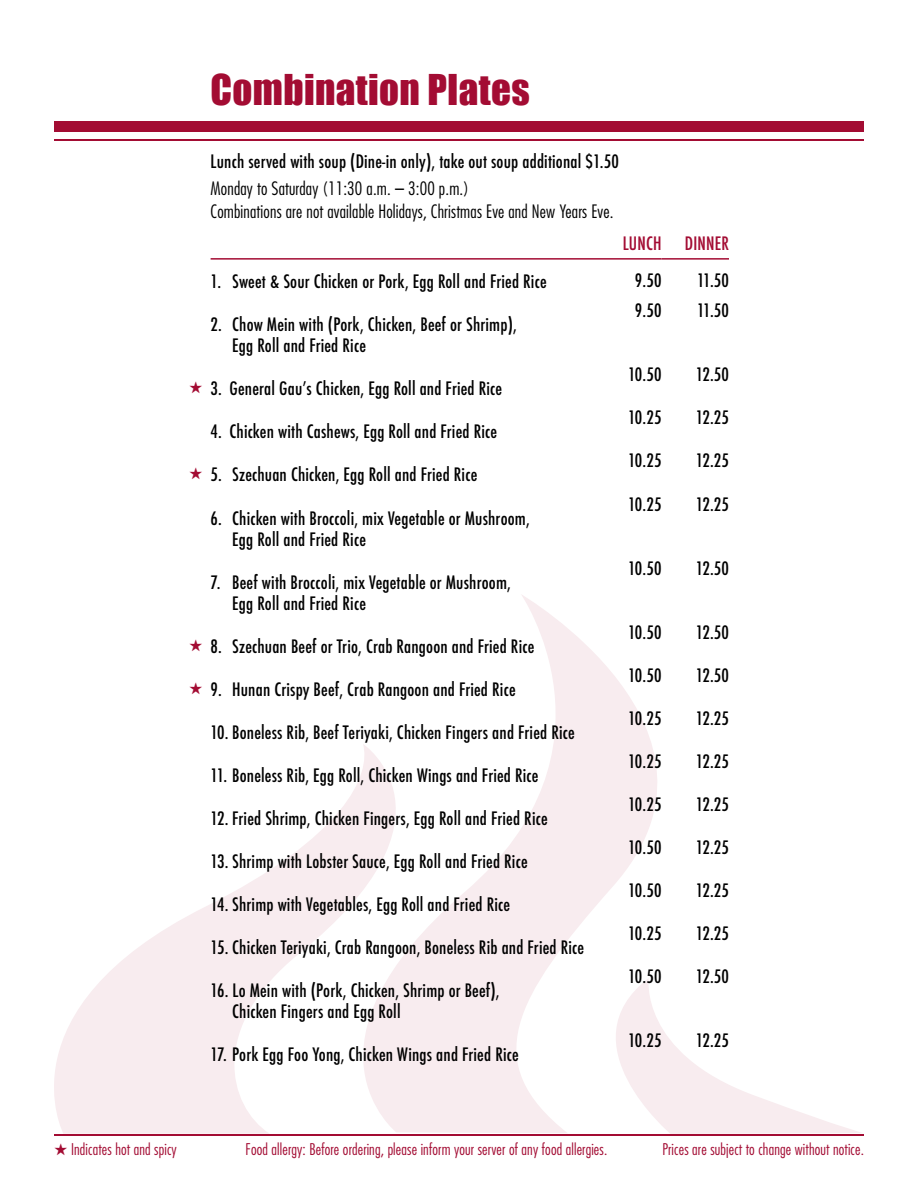
<style>
.page{position:relative;width:918px;height:1188px;background:#fff}
.page>*{position:absolute;margin:0;border:0;box-sizing:border-box;transform-origin:0 0}
.subhead_201{font:39px "Impact";letter-spacing:.01em;color:#a30c33}
.Food_name{font:500 condensed 18px/21px "Futura";letter-spacing:.01em;color:#000}
.Food_Description{font:300 condensed 18px/22.5px "Futura";letter-spacing:.01em;color:#000}
.Food_Description-2{font:500 condensed 18px "Futura";letter-spacing:.01em;color:#000}
.Food_name-2{font:500 condensed 18px "Futura";letter-spacing:.01em;color:#a30c33}
.t1{font:300 condensed 15.75px "Futura";letter-spacing:.01em;color:#a30c33}
</style>
<div class="page">
<svg style="left:469px;top:595px;width:188px;height:538px;fill:#f8ecef"></svg>
<svg style="left:54px;top:744px;width:415px;height:390px"></svg>
<svg style="left:563px;top:978px;width:298px;height:156px"></svg>
<div style="left:54px;top:122px;width:810px;height:10px;background:#a30c33"></div>
<hr style="left:54px;top:139px;width:810px;height:1px;background:#a30c33">
<hr style="left:54px;top:1134px;width:810px;height:2px;background:#a30c33">
<hr style="left:211px;top:258px;width:383px;height:2px;background:#a30c33">
<hr style="left:594px;top:258px;width:68px;height:2px;background:#a30c33">
<hr style="left:662px;top:258px;width:67px;height:2px;background:#a30c33">
<p class="subhead_201" style="left:211px;top:60px;width:321px">Combination Plates</p>
<p class="Food_Description-2" style="left:211px;top:149px;width:410px">Lunch served with soup (Dine-in only), take out soup additional $1.50</p>
<p class="Food_Description" style="left:211px;top:177px;width:404px">Monday to Saturday (11:30 a.m. – 3:00 p.m.)<br>Combinations are not available Holidays, Christmas Eve and New Years Eve.</p>
<p class="Food_name-2" style="left:623px;top:232px;width:40px">LUNCH</p>
<p class="Food_name-2" style="left:685px;top:232px;width:46px">DINNER</p>
<p class="Food_name" style="left:211px;top:271px;width:338px">1. Sweet &amp; Sour Chicken or Pork, Egg Roll and Fried Rice</p>
<p class="Food_name" style="left:635px;top:270px;width:28px">9.50</p>
<p class="Food_name" style="left:697px;top:270px;width:33px">11.50</p>
<p class="Food_name" style="left:232px;top:314px;width:286px;text-indent:-22px">2. Chow Mein with (Pork, Chicken, Beef or Shrimp),<br>Egg Roll and Fried Rice</p>
<p class="Food_name" style="left:635px;top:300px;width:28px">9.50</p>
<p class="Food_name" style="left:697px;top:300px;width:33px">11.50</p>
<p class="Food_name" style="left:211px;top:378px;width:293px">3. General Gau’s Chicken, Egg Roll and Fried Rice</p>
<p class="Food_name" style="left:211px;top:421px;width:288px">4. Chicken with Cashews, Egg Roll and Fried Rice</p>
<p class="Food_name" style="left:211px;top:464px;width:268px">5. Szechuan Chicken, Egg Roll and Fried Rice</p>
<p class="Food_name" style="left:232px;top:508px;width:299px;text-indent:-22px">6. Chicken with Broccoli, mix Vegetable or Mushroom,<br>Egg Roll and Fried Rice</p>
<p class="Food_name" style="left:232px;top:572px;width:280px;text-indent:-22px">7. Beef with Broccoli, mix Vegetable or Mushroom,<br>Egg Roll and Fried Rice</p>
<p class="Food_name" style="left:211px;top:636px;width:325px">8. Szechuan Beef or Trio, Crab Rangoon and Fried Rice</p>
<p class="Food_name" style="left:211px;top:679px;width:307px">9. Hunan Crispy Beef, Crab Rangoon and Fried Rice</p>
<p class="Food_name" style="left:211px;top:722px;width:366px">10. Boneless Rib, Beef Teriyaki, Chicken Fingers and Fried Rice</p>
<p class="Food_name" style="left:211px;top:765px;width:330px">11. Boneless Rib, Egg Roll, Chicken Wings and Fried Rice</p>
<p class="Food_name" style="left:211px;top:808px;width:339px">12. Fried Shrimp, Chicken Fingers, Egg Roll and Fried Rice</p>
<p class="Food_name" style="left:211px;top:851px;width:319px">13. Shrimp with Lobster Sauce, Egg Roll and Fried Rice</p>
<p class="Food_name" style="left:211px;top:894px;width:301px">14. Shrimp with Vegetables, Egg Roll and Fried Rice</p>
<p class="Food_name" style="left:211px;top:937px;width:375px">15. Chicken Teriyaki, Crab Rangoon, Boneless Rib and Fried Rice</p>
<p class="Food_name" style="left:232px;top:980px;width:269px;text-indent:-22px">16. Lo Mein with (Pork, Chicken, Shrimp or Beef),<br>Chicken Fingers and Egg Roll</p>
<p class="Food_name" style="left:211px;top:1044px;width:310px">17. Pork Egg Foo Yong, Chicken Wings and Fried Rice</p>
<p class="Food_name" style="left:628px;top:364px;width:35px">10.50</p>
<p class="Food_name" style="left:696px;top:364px;width:35px">12.50</p>
<p class="Food_name" style="left:628px;top:407px;width:35px">10.25</p>
<p class="Food_name" style="left:696px;top:407px;width:35px">12.25</p>
<p class="Food_name" style="left:628px;top:450px;width:35px">10.25</p>
<p class="Food_name" style="left:696px;top:450px;width:35px">12.25</p>
<p class="Food_name" style="left:628px;top:494px;width:35px">10.25</p>
<p class="Food_name" style="left:696px;top:494px;width:35px">12.25</p>
<p class="Food_name" style="left:628px;top:558px;width:35px">10.50</p>
<p class="Food_name" style="left:696px;top:558px;width:35px">12.50</p>
<p class="Food_name" style="left:628px;top:622px;width:35px">10.50</p>
<p class="Food_name" style="left:696px;top:622px;width:35px">12.50</p>
<p class="Food_name" style="left:628px;top:665px;width:35px">10.50</p>
<p class="Food_name" style="left:696px;top:665px;width:35px">12.50</p>
<p class="Food_name" style="left:628px;top:708px;width:35px">10.25</p>
<p class="Food_name" style="left:696px;top:708px;width:35px">12.25</p>
<p class="Food_name" style="left:628px;top:751px;width:35px">10.25</p>
<p class="Food_name" style="left:696px;top:751px;width:35px">12.25</p>
<p class="Food_name" style="left:628px;top:794px;width:35px">10.25</p>
<p class="Food_name" style="left:696px;top:794px;width:35px">12.25</p>
<p class="Food_name" style="left:628px;top:837px;width:35px">10.50</p>
<p class="Food_name" style="left:696px;top:837px;width:35px">12.25</p>
<p class="Food_name" style="left:628px;top:880px;width:35px">10.50</p>
<p class="Food_name" style="left:696px;top:880px;width:35px">12.25</p>
<p class="Food_name" style="left:628px;top:923px;width:35px">10.25</p>
<p class="Food_name" style="left:696px;top:923px;width:35px">12.25</p>
<p class="Food_name" style="left:628px;top:966px;width:35px">10.50</p>
<p class="Food_name" style="left:696px;top:966px;width:35px">12.50</p>
<p class="Food_name" style="left:628px;top:1030px;width:35px">10.25</p>
<p class="Food_name" style="left:696px;top:1030px;width:35px">12.25</p>
<p class="t1" style="left:54px;top:1140px;width:124px">★ Indicates hot and spicy</p>
<p class="t1" style="left:246px;top:1140px;width:363px">Food allergy: Before ordering, please inform your server of any food allergies.</p>
<p class="t1" style="left:662px;top:1140px;width:203px">Prices are subject to change without notice.</p>
</div>
